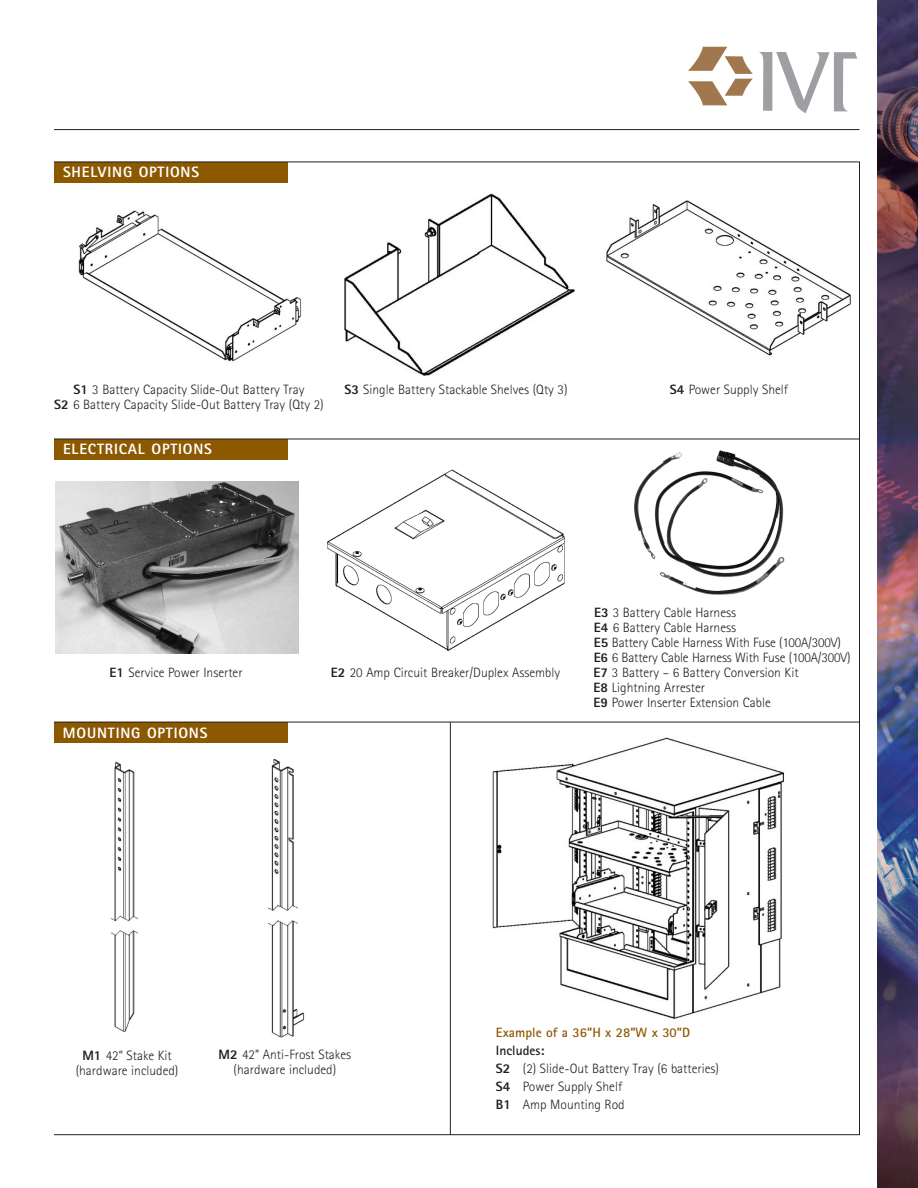
<style>
.page{position:relative;width:918px;height:1188px;background:#fff}
.page>*{position:absolute;margin:0;border:0;box-sizing:border-box;transform-origin:0 0}
.t1{font:800 15px "Rotis Sans Serif";letter-spacing:.055em;color:#fff}
.t2{font:300 13.5px/15px "Rotis Sans Serif";color:#231f20;text-align:center}
.t3{font:700 13.5px "Rotis Sans Serif";color:#8c5800}
.s1{font-weight:800}
.s2{font-weight:700}
</style>
<div class="page">
<img style="left:878px;top:0;width:40px;height:1188px">
<hr style="left:54px;top:129px;width:806px;height:1px;background:#231f20">
<svg style="left:759px;top:52px;width:98px;height:61px"></svg>
<svg style="left:688px;top:47px;width:65px;height:58px"></svg>
<img style="left:111px;top:761px;width:27px;height:271px">
<img style="left:268px;top:759px;width:37px;height:279px">
<img style="left:492px;top:737px;width:292px;height:283px">
<hr style="left:450px;top:722px;width:1px;height:413px;background:#231f20">
<div style="left:54px;top:162px;width:234px;height:21px;background:#8c5800"></div>
<hr style="left:54px;top:162px;width:806px;height:1px;background:#231f20">
<img style="left:78px;top:210px;width:223px;height:152px">
<img style="left:344px;top:193px;width:231px;height:183px">
<img style="left:606px;top:200px;width:245px;height:156px">
<div style="left:54px;top:439px;width:234px;height:21px;background:#8c5800"></div>
<hr style="left:54px;top:439px;width:806px;height:1px;background:#231f20">
<img style="left:55px;top:482px;width:244px;height:172px">
<img style="left:327px;top:469px;width:238px;height:182px">
<img style="left:634px;top:450px;width:151px;height:145px">
<div style="left:54px;top:722px;width:234px;height:21px;background:#8c5800"></div>
<hr style="left:54px;top:722px;width:806px;height:1px;background:#231f20">
<hr style="left:54px;top:1134px;width:805px;height:1px;background:#231f20">
<hr style="left:859px;top:162px;width:1px;height:973px;background:#231f20">
<p class="t1" style="left:63px;top:167px;width:138px">SHELVING OPTIONS</p>
<p class="t2" style="left:54px;top:384px;width:271px"><span class="s1">S1</span> 3 Battery Capacity Slide-Out Battery Tray<br><span class="s1">S2</span> 6 Battery Capacity Slide-Out Battery Tray (Qty 2)</p>
<p class="t2" style="left:344px;top:384px;width:225px"><span class="s1">S3</span> Single Battery Stackable Shelves (Qty 3)</p>
<p class="t2" style="left:670px;top:384px;width:120px"><span class="s1">S4</span> Power Supply Shelf</p>
<p class="t1" style="left:63px;top:444px;width:151px">ELECTRICAL OPTIONS</p>
<p class="t2" style="left:110px;top:666px;width:135px"><span class="s1">E1</span> Service Power Inserter</p>
<p class="t2" style="left:331px;top:666px;width:231px"><span class="s1">E2</span> 20 Amp Circuit Breaker/Duplex Assembly</p>
<p class="t1" style="left:63px;top:727px;width:146px">MOUNTING OPTIONS</p>
<p class="t2" style="left:594px;top:606px;width:259px;text-align:left"><span class="s1">E3</span> 3 Battery Cable Harness<br><span class="s1">E4</span> 6 Battery Cable Harness<br><span class="s1">E5</span> Battery Cable Harness With Fuse (100A/300V)<br><span class="s1">E6</span> 6 Battery Cable Harness With Fuse (100A/300V)<br><span class="s1">E7</span> 3 Battery – 6 Battery Conversion Kit<br><span class="s1">E8</span> Lightning Arrester<br><span class="s1">E9</span> Power Inserter Extension Cable</p>
<p class="t2" style="left:76px;top:1049px;width:104px"><span class="s1">M1</span> 42” Stake Kit (hardware included)</p>
<p class="t2" style="left:219px;top:1049px;width:134px"><span class="s1">M2</span> 42” Anti-Frost Stakes (hardware included)</p>
<p class="t3" style="left:496px;top:1028px;width:196px">Example of a 36”H x 28”W x 30”D</p>
<p class="t2" style="left:496px;top:1043px;width:225px;line-height:18px;text-align:left"><span class="s2">Includes:<br></span><span class="s1">S2</span> (2) Slide-Out Battery Tray (6 batteries)<br><span class="s1">S4</span> Power Supply Shelf<br><span class="s1">B1</span> Amp Mounting Rod</p>
</div>
